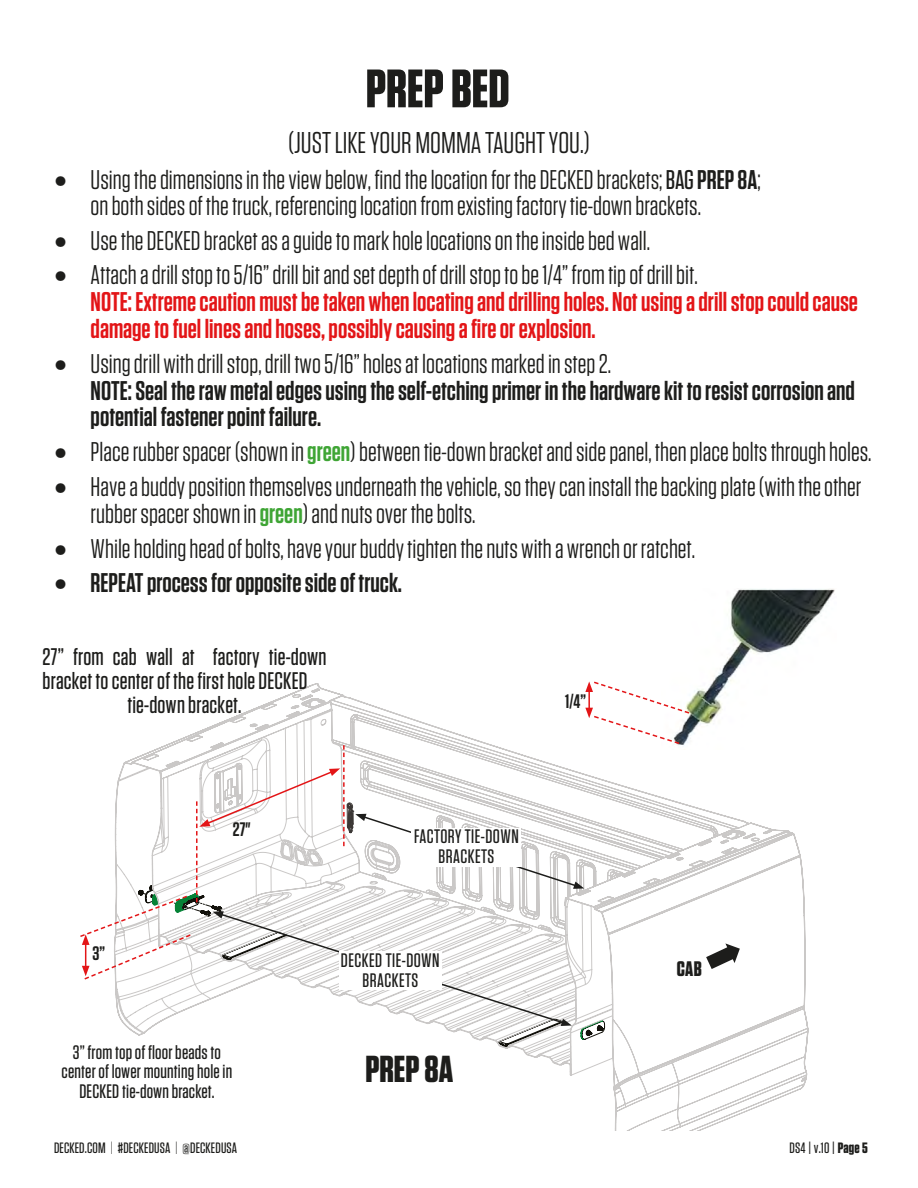
<style>
.page{position:relative;width:918px;height:1188px;background:#fff}
.page>*{position:absolute;margin:0;border:0;box-sizing:border-box;transform-origin:0 0}
.t1{font:700 54px "Tungsten";color:#1d1d1b}
.t2{font:700 37.5px "Tungsten";color:#1d1d1b}
.t3{font:30px "Tungsten";color:#1d1d1b}
.t4{font:27px/26.4px "Tungsten";color:#1d1d1b}
.t5{font:600 27px/27px "Tungsten";color:#e31517}
.t6{font:600 27px/26.7px "Tungsten";color:#1d1d1b}
.t7{font:500 24px "Tungsten";letter-spacing:.01em;color:#1d1d1b}
.t8{font:700 21px "Tungsten";color:#1d1d1b}
.t9{font:500 19.5px/19.5px "Tungsten";letter-spacing:.01em;color:#1d1d1b;text-align:center}
.t10{font:600 19.5px "Tungsten";color:#1d1d1b}
.t11{font:500 15px "Tungsten";letter-spacing:.01em;color:#1d1d1b}
.s1{font-weight:500}
.s2{font-weight:600}
.s3{color:#1d1d1b}
.s4{font-weight:400;color:#1d1d1b}
.s5{font-weight:400}
.s6{font-weight:600;color:#3fa535}
.s7{font-weight:300}
.s8{font-weight:700}
</style>
<div class="page">
<img style="left:712px;top:589px;width:123px;height:94px">
<svg style="left:691px;top:683px;width:61px;height:140px"></svg>
<svg style="left:691px;top:823px;width:117px;height:308px"></svg>
<svg style="left:80px;top:681px;width:611px;height:450px"></svg>
<svg style="left:704px;top:938px;width:40px;height:35px"></svg>
<h1 class="t1" style="left:366px;top:60px;width:145px">PREP BED</h1>
<p class="t3" style="left:288px;top:127px;width:303px">(JUST LIKE YOUR MOMMA TAUGHT YOU.)</p>
<p class="t4" style="left:91px;top:166px;width:671px;text-indent:-36px">• Using the dimensions in the view below, find the location for the DECKED brackets; <span class="s1">BAG</span><span class="s2">PREP 8A</span>; on both sides of the truck, referencing location from existing factory tie-down brackets.</p>
<p class="t4" style="left:55px;top:227px;width:597px">• Use the DECKED bracket as a guide to mark hole locations on the inside bed wall.</p>
<p class="t5" style="left:91px;top:262px;width:769px;text-indent:-36px"><span class="s3">•</span> <span class="s4">Attach a drill stop to 5/16” drill bit and set depth of drill stop to be 1/4” from tip of drill bit.<br></span>NOTE: Extreme caution must be taken when locating and drilling holes. Not using a drill stop couldcause damage to fuel lines and hoses, possibly causing a fire or explosion.</p>
<p class="t6" style="left:91px;top:350px;width:766px;text-indent:-36px">• <span class="s5">Using drill with drill stop, drill two 5/16” holes at locations marked in step 2.<br></span>NOTE: Seal the raw metal edges using the self-etching primer in the hardware kit to resist corrosionand potential fastener point failure.</p>
<p class="t4" style="left:55px;top:439px;width:818px">• Place rubber spacer (shown in <span class="s6">green</span>) between tie-down bracket and side panel, then place bolts throughholes.</p>
<p class="t4" style="left:91px;top:473px;width:772px;line-height:27.6px;text-indent:-36px">• Have a buddy position themselves underneath the vehicle, so they can install the backing plate (with theother rubber spacer shown in <span class="s6">green</span>) and nuts over the bolts.</p>
<p class="t4" style="left:55px;top:535px;width:642px">• While holding head of bolts, have your buddy tighten the nuts with a wrench or ratchet.</p>
<p class="t6" style="left:55px;top:569px;width:349px">• REPEAT process for opposite side of truck.</p>
<p class="t7" style="left:43px;top:644px;width:285px">27” from cab wall at factory tie-down</p>
<p class="t7" style="left:43px;top:668px;width:267px">bracket to center of the first hole DECKED</p>
<p class="t7" style="left:127px;top:692px;width:116px">tie-down bracket.</p>
<p class="t10" style="left:92px;top:943px;width:14px">3”</p>
<p class="t10" style="left:233px;top:819px;width:20px">27"</p>
<p class="t9" style="left:62px;top:1043px;width:172px">3” from top of floor beads to center of lower mounting hole in<br>DECKED tie-down bracket.</p>
<p class="t9" style="left:414px;top:827px;width:106px">FACTORY TIE-DOWN<br>BRACKETS</p>
<p class="t9" style="left:341px;top:951px;width:100px">DECKED TIE-DOWN<br>BRACKETS</p>
<h2 class="t2" style="left:365px;top:1049px;width:89px">PREP 8A</h2>
<p class="t10" style="left:565px;top:691px;width:22px">1/4”</p>
<p class="t8" style="left:677px;top:958px;width:27px">CAB</p>
<p class="t11" style="left:54px;top:1140px;width:185px">DECKED.COM <span class="s7">|</span> #DECKEDUSA <span class="s7">|</span> @DECKEDUSA</p>
<p class="t11" style="left:790px;top:1140px;width:80px">DS4 | v.10 | <span class="s8">Page5</span></p>
</div>
